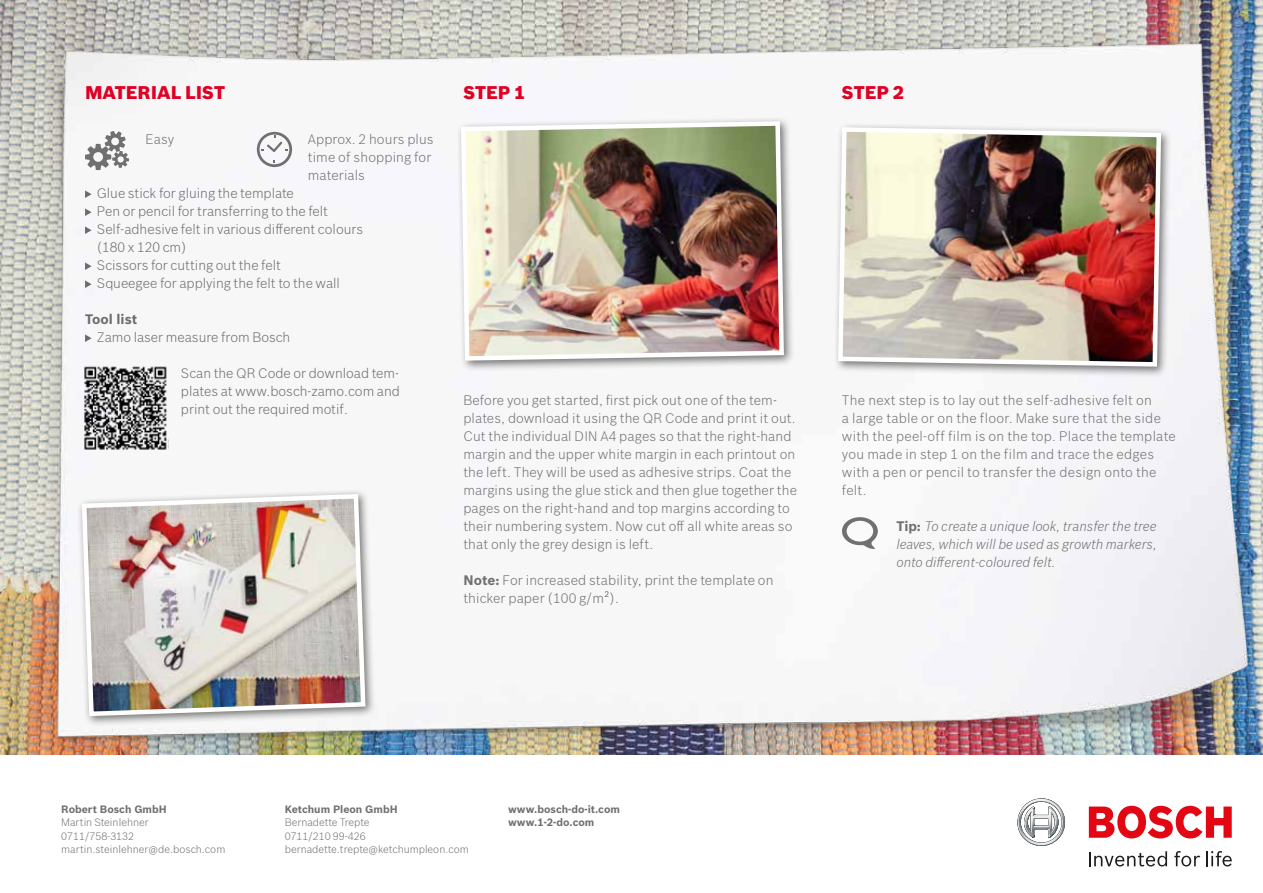
<style>
.page{position:relative;width:1263px;height:893px;background:#fff}
.page>*{position:absolute;margin:0;border:0;box-sizing:border-box;transform-origin:0 0}
.t1{font:900 18px "Bosch Sans";color:#df0024}
.t2{font:300 13.5px/18px "Bosch Sans";letter-spacing:.01em;color:#707070}
.t3{font:italic 300 13.5px/18px "Bosch Sans";letter-spacing:-.005em;color:#707070;text-align:justify}
.t4{font:700 13.5px "Bosch Sans";color:#707070}
.t5{font:300 10.5px/13.5px "Bosch Sans";color:#707070}
.t6{font:700 10.5px/13.5px "Bosch Sans";color:#707070}
.s1{font-weight:700}
.s2{font-weight:700;font-style:normal}
</style>
<div class="page">
<img style="left:0;top:0;width:1263px;height:755px">
<img style="left:9px;top:30px;width:1254px;height:725px">
<div style="left:77px;top:489px;width:299px;height:238px;background:#1d1d1b;opacity:.6"></div>
<img style="left:80px;top:492px;width:288px;height:226px">
<svg style="left:85px;top:190px;width:7px;height:8px"></svg>
<svg style="left:85px;top:208px;width:7px;height:8px"></svg>
<svg style="left:85px;top:226px;width:7px;height:8px"></svg>
<svg style="left:85px;top:262px;width:7px;height:8px"></svg>
<svg style="left:85px;top:280px;width:7px;height:8px"></svg>
<svg style="left:85px;top:334px;width:7px;height:8px"></svg>
<svg style="left:257px;top:132px;width:35px;height:35px"></svg>
<svg style="left:85px;top:131px;width:44px;height:39px"></svg>
<div style="left:456px;top:117px;width:339px;height:254px;background:#1d1d1b;opacity:.6"></div>
<img style="left:459px;top:119px;width:327px;height:244px">
<div style="left:833px;top:123px;width:339px;height:254px;background:#1d1d1b;opacity:.6"></div>
<img style="left:836px;top:125px;width:327px;height:244px">
<svg style="left:842px;top:517px;width:36px;height:33px"></svg>
<img style="left:83px;top:365px;width:85px;height:87px">
<svg style="left:1017px;top:798px;width:48px;height:48px"></svg>
<svg style="left:1089px;top:851px;width:78px;height:15px"></svg>
<svg style="left:1174px;top:851px;width:26px;height:15px"></svg>
<svg style="left:1206px;top:851px;width:26px;height:15px"></svg>
<svg style="left:1089px;top:806px;width:143px;height:32px"></svg>
<h1 class="t1" style="left:85px;top:79px;width:141px">MATERIAL LIST</h1>
<p class="t2" style="left:146px;top:129px;width:30px">Easy</p>
<p class="t2" style="left:308px;top:129px;width:127px">Approx. 2 hours plus time of shopping for materials</p>
<p class="t2" style="left:97px;top:183px;width:268px">Glue stick for gluing the template<br>Pen or pencil for transferring to the felt Self-adhesive felt in various different colours (180 x 120 cm)<br>Scissors for cutting out the felt<br>Squeegee for applying the felt to the wall</p>
<p class="t4" style="left:85px;top:309px;width:54px">Tool list</p>
<p class="t2" style="left:97px;top:327px;width:195px">Zamo laser measure from Bosch</p>
<p class="t2" style="left:181px;top:363px;width:220px;text-align:justify">Scan the QR Code or download tem&shy;plates at www.bosch-zamo.com and print out the required motif.</p>
<h1 class="t1" style="left:463px;top:79px;width:64px">STEP 1</h1>
<h1 class="t1" style="left:842px;top:79px;width:64px">STEP 2</h1>
<p class="t2" style="left:463px;top:390px;width:335px">Before you get started, first pick out one of the tem&shy;plates, download it using the QR Code and print it out.<br>Cut the individual DIN A4 pages so that the right-hand margin and the upper white margin in each printout on the left. They will be used as adhesive strips. Coat the margins using the glue stick and then glue together the pages on the right-hand and top margins according to their numbering system. Now cut off all white areas so that only the grey design is left.</p>
<p class="t2" style="left:463px;top:570px;width:312px"><span class="s1">Note:</span> For increased stability, print the template on thicker paper (100 g/m²).</p>
<p class="t2" style="left:842px;top:390px;width:335px">The next step is to lay out the self-adhesive felt on<br>a large table or on the floor. Make sure that the side with the peel-off film is on the top. Place the template you made in step 1 on the film and trace the edges with a pen or pencil to transfer the design onto the felt.</p>
<p class="t3" style="left:896px;top:516px;width:262px"><span class="s2">Tip:</span> To create a unique look, transfer the tree leaves, which will be used as growth markers, onto different-coloured felt.</p>
<p class="t6" style="left:61px;top:802px;width:107px">Robert Bosch GmbH</p>
<p class="t5" style="left:61px;top:815px;width:166px">Martin Steinlehner<br>0711/758-3132 martin.steinlehner@de.bosch.com</p>
<p class="t6" style="left:285px;top:802px;width:114px">Ketchum Pleon GmbH</p>
<p class="t5" style="left:285px;top:815px;width:186px">Bernadette Trepte<br>0711/210 99-426 bernadette.trepte@ketchumpleon.com</p>
<p class="t6" style="left:508px;top:802px;width:113px">www.bosch-do-it.com www.1-2-do.com</p>
</div>
